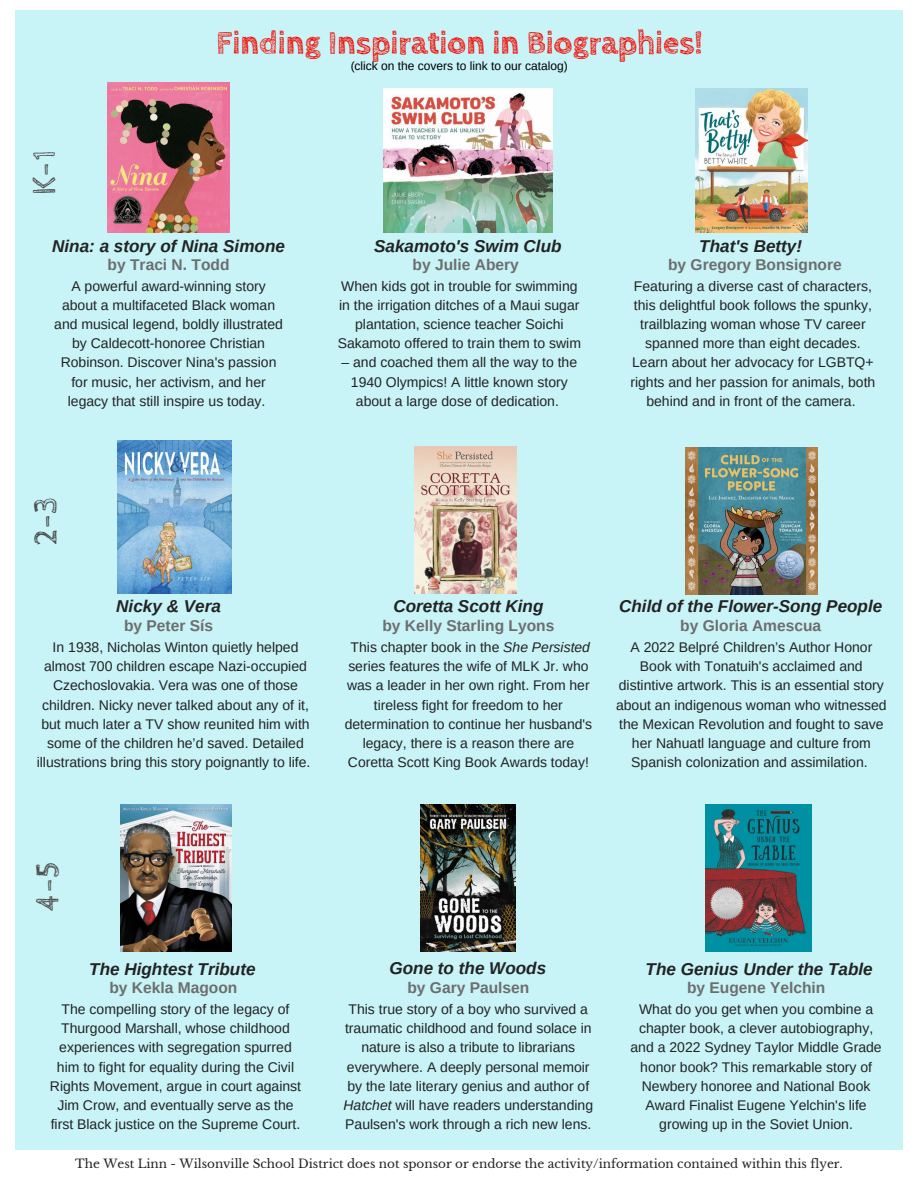
<style>
.page{position:relative;width:918px;height:1188px;background:#fff}
.page>*{position:absolute;margin:0;border:0;box-sizing:border-box;transform-origin:0 0}
.t1{font:700 32.7px "Cabin Sketch";color:#f30900}
.t2{font:32.7px "Cabin Sketch";color:#525252}
.t3{font:32.7px "Cabin Sketch";color:#484848}
.t4{font:italic 700 17.1px "Arimo";color:#222}
.t5{font:700 15.6px "Arimo";color:#6d6d6d}
.t6{font:13.95px/19.2px "Arimo";color:#222;text-align:center}
.t7{font:12px "Libre Baskerville";color:#222}
.t8{font:12px "Arimo";color:#000}
.s1{font-style:italic}
</style>
<div class="page">
<div style="left:16px;top:10px;width:886px;height:1140px;background:#c8f3f7"></div>
<img style="left:696px;top:88px;width:111px;height:144px">
<img style="left:414px;top:446px;width:103px;height:148px">
<img style="left:421px;top:804px;width:94px;height:148px">
<img style="left:706px;top:804px;width:105px;height:148px">
<img style="left:117px;top:441px;width:115px;height:153px">
<img style="left:383px;top:88px;width:169px;height:144px">
<img style="left:120px;top:804px;width:111px;height:148px">
<img style="left:108px;top:83px;width:121px;height:149px">
<img style="left:685px;top:447px;width:133px;height:147px">
<p class="t2" style="left:26px;top:195px;width:48px;rotate:-90deg">K-1</p>
<p class="t1" style="left:216px;top:24px;width:488px">Finding Inspiration in Biographies!</p>
<p class="t8" style="left:351px;top:59px;width:219px">(click on the covers to link to our catalog)</p>
<p class="t4" style="left:52px;top:236px;width:234px">Nina: a story of Nina Simone</p>
<p class="t4" style="left:374px;top:236px;width:189px">Sakamoto's Swim Club</p>
<p class="t4" style="left:699px;top:236px;width:104px">That's Betty!</p>
<p class="t5" style="left:108px;top:256px;width:123px">by Traci N. Todd</p>
<p class="t5" style="left:668px;top:256px;width:175px">by Gregory Bonsignore</p>
<p class="t5" style="left:413px;top:256px;width:108px">by Julie Abery</p>
<p class="t6" style="left:54px;top:276px;width:230px">A powerful award-winning story about a multifaceted Black woman and musical legend, boldly illustrated by Caldecott-honoree Christian Robinson. Discover Nina's passion for music, her activism, and her legacy that still inspire us today.</p>
<p class="t6" style="left:338px;top:276px;width:245px">When kids got in trouble for swimming in the irrigation ditches of a Maui sugar plantation, science teacher Soichi Sakamoto offered to train them to swim</p>
<p class="t6" style="left:342px;top:353px;width:237px">– and coached them all the way to the<br>1940 Olympics! A little known story about a large dose of dedication.</p>
<p class="t6" style="left:630px;top:276px;width:247px">Featuring a diverse cast of characters, this delightful book follows the spunky, trailblazing woman whose TV career spanned more than eight decades.<br>Learn about her advocacy for LGBTQ+ rights and her passion for animals, both behind and in front of the camera.</p>
<p class="t3" style="left:28px;top:545px;width:50px;rotate:-90deg">2-3</p>
<p class="t4" style="left:116px;top:597px;width:106px">Nicky &amp; Vera</p>
<p class="t5" style="left:124px;top:616px;width:91px">by Peter Sís</p>
<p class="t6" style="left:37px;top:638px;width:275px">In 1938, Nicholas Winton quietly helped almost 700 children escape Nazi-occupied Czechoslovakia. Vera was one of those children. Nicky never talked about any of it, but much later a TV show reunited him with some of the children he’d saved. Detailed illustrations bring this story poignantly to life.</p>
<p class="t4" style="left:393px;top:597px;width:152px">Coretta Scott King</p>
<p class="t5" style="left:382px;top:616px;width:174px">by Kelly Starling Lyons</p>
<p class="t6" style="left:345px;top:638px;width:249px">This chapter book in the <span class="s1">She Persisted </span>series features the wife of MLK Jr. who was a leader in her own right. From her tireless fight for freedom to her determination to continue her husband's legacy, there is a reason there are Coretta Scott King Book Awards today!</p>
<p class="t4" style="left:619px;top:597px;width:265px">Child of the Flower-Song People</p>
<p class="t5" style="left:680px;top:616px;width:142px">by Gloria Amescua</p>
<p class="t6" style="left:616px;top:638px;width:272px">A 2022 Belpré Children’s Author Honor Book with Tonatuih's acclaimed and distintive artwork. This is an essential story about an indigenous woman who witnessed the Mexican Revolution and fought to save her Nahuatl language and culture from Spanish colonization and assimilation.</p>
<p class="t2" style="left:30px;top:911px;width:52px;rotate:-90deg">4-5</p>
<p class="t4" style="left:390px;top:958px;width:158px">Gone to the Woods</p>
<p class="t4" style="left:646px;top:959px;width:229px">The Genius Under the Table</p>
<p class="t6" style="left:631px;top:1000px;width:253px">What do you get when you combine a chapter book, a clever autobiography, and a 2022 Sydney Taylor Middle Grade honor book? This remarkable story of Newbery honoree and National Book Award Finalist Eugene Yelchin's life growing up in the Soviet Union.</p>
<p class="t4" style="left:89px;top:960px;width:168px">The Hightest Tribute</p>
<p class="t5" style="left:109px;top:979px;width:129px">by Kekla Magoon</p>
<p class="t5" style="left:687px;top:978px;width:140px">by Eugene Yelchin</p>
<p class="t5" style="left:407px;top:979px;width:123px">by Gary Paulsen</p>
<p class="t6" style="left:50px;top:1000px;width:253px">The compelling story of the legacy of Thurgood Marshall, whose childhood experiences with segregation spurred him to fight for equality during the Civil Rights Movement, argue in court against Jim Crow, and eventually serve as the first Black justice on the Supreme Court.</p>
<p class="t6" style="left:343px;top:1000px;width:251px">This true story of a boy who survived a traumatic childhood and found solace in nature is also a tribute to librarians everywhere. A deeply personal memoir by the late literary genius and author of <span class="s1">Hatchet</span> will have readers understanding Paulsen's work through a rich new lens.</p>
<p class="t7" style="left:75px;top:1156px;width:769px">The West Linn - Wilsonville School District does not sponsor or endorse the activity/information contained within this flyer.</p>
</div>
